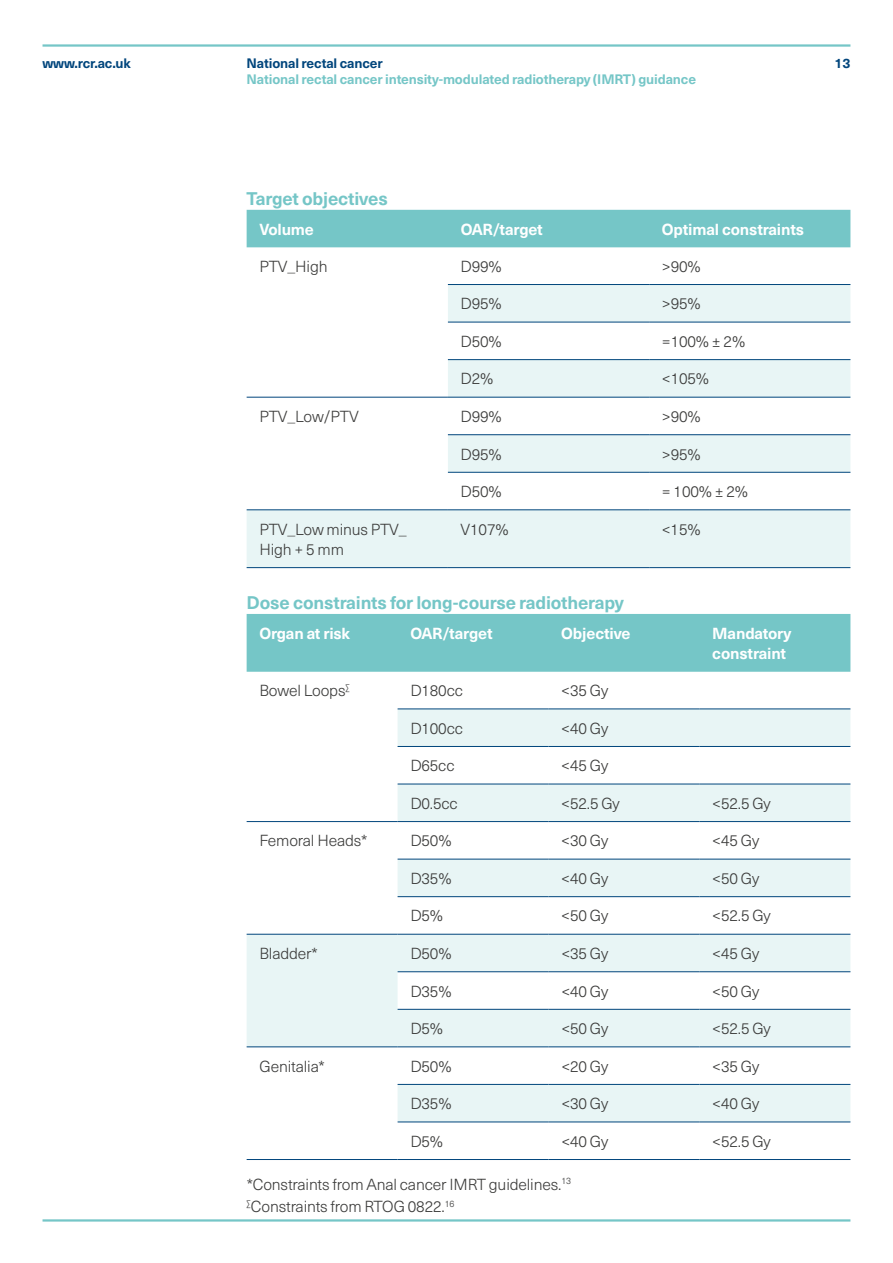
<style>
.page{position:relative;width:893px;height:1263px;background:#fff}
.page>*{position:absolute;margin:0;border:0;box-sizing:border-box;transform-origin:0 0}
.t1{font:700 18px "Neue Haas Unica Pro";letter-spacing:-.01em;color:#75c6c7}
.t2{font:300 15.75px/20.2px "Neue Haas Unica Pro";letter-spacing:-.01em;color:#3c3c3b}
.t3{font:700 15.75px/20.2px "Neue Haas Unica Pro";letter-spacing:-.01em;color:#fff}
.t4{font:700 13.5px "Neue Haas Unica Pro";letter-spacing:-.01em;color:#75c6c7}
.t5{font:700 13.5px "Neue Haas Unica Pro";letter-spacing:-.01em;color:#00457c}
</style>
<div class="page">
<hr style="left:43px;top:1219px;width:807px;height:2px;background:#75c6c7">
<hr style="left:43px;top:44px;width:807px;height:3px;background:#75c6c7">
<div style="left:247px;top:210px;width:603px;height:37px;background:#75c6c7"></div>
<svg style="left:247px;top:284px;width:603px;height:283px"></svg>
<hr style="left:448px;top:284px;width:201px;height:1px;background:#00457c">
<hr style="left:649px;top:284px;width:201px;height:1px;background:#00457c">
<hr style="left:448px;top:322px;width:201px;height:1px;background:#00457c">
<hr style="left:649px;top:322px;width:201px;height:1px;background:#00457c">
<hr style="left:448px;top:359px;width:201px;height:1px;background:#00457c">
<hr style="left:649px;top:359px;width:201px;height:1px;background:#00457c">
<hr style="left:247px;top:397px;width:201px;height:1px;background:#00457c">
<hr style="left:448px;top:397px;width:201px;height:1px;background:#00457c">
<hr style="left:649px;top:397px;width:201px;height:1px;background:#00457c">
<hr style="left:448px;top:434px;width:201px;height:1px;background:#00457c">
<hr style="left:649px;top:434px;width:201px;height:1px;background:#00457c">
<hr style="left:448px;top:472px;width:201px;height:1px;background:#00457c">
<hr style="left:649px;top:472px;width:201px;height:1px;background:#00457c">
<hr style="left:247px;top:509px;width:201px;height:1px;background:#00457c">
<hr style="left:448px;top:509px;width:201px;height:1px;background:#00457c">
<hr style="left:649px;top:509px;width:201px;height:1px;background:#00457c">
<hr style="left:247px;top:567px;width:201px;height:1px;background:#00457c">
<hr style="left:448px;top:567px;width:201px;height:1px;background:#00457c">
<hr style="left:649px;top:567px;width:201px;height:1px;background:#00457c">
<div style="left:247px;top:614px;width:603px;height:58px;background:#75c6c7"></div>
<svg style="left:247px;top:709px;width:603px;height:413px"></svg>
<hr style="left:398px;top:708px;width:151px;height:1px;background:#00457c">
<hr style="left:549px;top:708px;width:150px;height:1px;background:#00457c">
<hr style="left:699px;top:708px;width:151px;height:1px;background:#00457c">
<hr style="left:398px;top:746px;width:151px;height:1px;background:#00457c">
<hr style="left:549px;top:746px;width:150px;height:1px;background:#00457c">
<hr style="left:699px;top:746px;width:151px;height:1px;background:#00457c">
<hr style="left:398px;top:784px;width:151px;height:1px;background:#00457c">
<hr style="left:549px;top:784px;width:150px;height:1px;background:#00457c">
<hr style="left:699px;top:784px;width:151px;height:1px;background:#00457c">
<hr style="left:247px;top:821px;width:151px;height:1px;background:#00457c">
<hr style="left:398px;top:821px;width:151px;height:1px;background:#00457c">
<hr style="left:549px;top:821px;width:150px;height:1px;background:#00457c">
<hr style="left:699px;top:821px;width:151px;height:1px;background:#00457c">
<hr style="left:398px;top:859px;width:151px;height:1px;background:#00457c">
<hr style="left:549px;top:859px;width:150px;height:1px;background:#00457c">
<hr style="left:699px;top:859px;width:151px;height:1px;background:#00457c">
<hr style="left:398px;top:896px;width:151px;height:1px;background:#00457c">
<hr style="left:549px;top:896px;width:150px;height:1px;background:#00457c">
<hr style="left:699px;top:896px;width:151px;height:1px;background:#00457c">
<hr style="left:247px;top:934px;width:151px;height:1px;background:#00457c">
<hr style="left:398px;top:934px;width:151px;height:1px;background:#00457c">
<hr style="left:549px;top:934px;width:150px;height:1px;background:#00457c">
<hr style="left:699px;top:934px;width:151px;height:1px;background:#00457c">
<hr style="left:398px;top:971px;width:151px;height:1px;background:#00457c">
<hr style="left:549px;top:971px;width:150px;height:1px;background:#00457c">
<hr style="left:699px;top:971px;width:151px;height:1px;background:#00457c">
<hr style="left:398px;top:1009px;width:151px;height:1px;background:#00457c">
<hr style="left:549px;top:1009px;width:150px;height:1px;background:#00457c">
<hr style="left:699px;top:1009px;width:151px;height:1px;background:#00457c">
<hr style="left:247px;top:1046px;width:151px;height:1px;background:#00457c">
<hr style="left:398px;top:1046px;width:151px;height:1px;background:#00457c">
<hr style="left:549px;top:1046px;width:150px;height:1px;background:#00457c">
<hr style="left:699px;top:1046px;width:151px;height:1px;background:#00457c">
<hr style="left:398px;top:1084px;width:151px;height:1px;background:#00457c">
<hr style="left:549px;top:1084px;width:150px;height:1px;background:#00457c">
<hr style="left:699px;top:1084px;width:151px;height:1px;background:#00457c">
<hr style="left:398px;top:1121px;width:151px;height:1px;background:#00457c">
<hr style="left:549px;top:1121px;width:150px;height:1px;background:#00457c">
<hr style="left:699px;top:1121px;width:151px;height:1px;background:#00457c">
<hr style="left:247px;top:1159px;width:151px;height:1px;background:#00457c">
<hr style="left:398px;top:1159px;width:151px;height:1px;background:#00457c">
<hr style="left:549px;top:1159px;width:150px;height:1px;background:#00457c">
<hr style="left:699px;top:1159px;width:151px;height:1px;background:#00457c">
<p class="t5" style="left:43px;top:55px;width:90px">www.rcr.ac.uk</p>
<p class="t5" style="left:247px;top:55px;width:138px">National rectal cancer</p>
<p class="t5" style="left:834px;top:55px;width:18px">13</p>
<p class="t4" style="left:247px;top:71px;width:451px">National rectal cancer intensity-modulated radiotherapy (IMRT) guidance</p>
<p class="t1" style="left:247px;top:188px;width:143px">Target objectives</p>
<p class="t3" style="left:259px;top:219px;width:56px">Volume</p>
<p class="t3" style="left:461px;top:219px;width:84px">OAR/target</p>
<p class="t3" style="left:662px;top:219px;width:144px">Optimal constraints</p>
<p class="t2" style="left:259px;top:256px;width:70px">PTV_High</p>
<p class="t2" style="left:461px;top:256px;width:43px">D99%</p>
<p class="t2" style="left:662px;top:256px;width:40px">&gt;90%</p>
<p class="t2" style="left:461px;top:294px;width:43px">D95%</p>
<p class="t2" style="left:662px;top:294px;width:40px">&gt;95%</p>
<p class="t2" style="left:461px;top:331px;width:43px">D50%</p>
<p class="t2" style="left:662px;top:331px;width:85px">=100% ± 2%</p>
<p class="t2" style="left:461px;top:369px;width:34px">D2%</p>
<p class="t2" style="left:662px;top:369px;width:49px">&lt;105%</p>
<p class="t2" style="left:259px;top:407px;width:101px">PTV_Low/PTV</p>
<p class="t2" style="left:461px;top:407px;width:43px">D99%</p>
<p class="t2" style="left:662px;top:407px;width:40px">&gt;90%</p>
<p class="t2" style="left:461px;top:444px;width:43px">D95%</p>
<p class="t2" style="left:662px;top:444px;width:40px">&gt;95%</p>
<p class="t2" style="left:461px;top:482px;width:43px">D50%</p>
<p class="t2" style="left:662px;top:482px;width:88px">= 100% ± 2%</p>
<p class="t2" style="left:259px;top:519px;width:149px">PTV_Low minus PTV_<br>High + 5 mm</p>
<p class="t2" style="left:461px;top:519px;width:50px">V107%</p>
<p class="t2" style="left:662px;top:519px;width:40px">&lt;15%</p>
<p class="t1" style="left:247px;top:592px;width:379px">Dose constraints for long-course radiotherapy</p>
<p class="t3" style="left:259px;top:623px;width:92px">Organ at risk</p>
<p class="t3" style="left:410px;top:623px;width:84px">OAR/target</p>
<p class="t3" style="left:561px;top:623px;width:71px">Objective</p>
<p class="t3" style="left:712px;top:623px;width:80px">Mandatory constraint</p>
<p class="t2" style="left:259px;top:681px;width:92px">Bowel Loops<sup>∑</sup></p>
<p class="t2" style="left:410px;top:681px;width:54px">D180cc</p>
<p class="t2" style="left:561px;top:681px;width:48px">&lt;35 Gy</p>
<p class="t2" style="left:410px;top:718px;width:54px">D100cc</p>
<p class="t2" style="left:561px;top:718px;width:48px">&lt;40 Gy</p>
<p class="t2" style="left:410px;top:756px;width:46px">D65cc</p>
<p class="t2" style="left:561px;top:756px;width:48px">&lt;45 Gy</p>
<p class="t2" style="left:410px;top:793px;width:49px">D0.5cc</p>
<p class="t2" style="left:561px;top:793px;width:60px">&lt;52.5 Gy</p>
<p class="t2" style="left:712px;top:793px;width:60px">&lt;52.5 Gy</p>
<p class="t2" style="left:259px;top:831px;width:110px">Femoral Heads*</p>
<p class="t2" style="left:410px;top:831px;width:43px">D50%</p>
<p class="t2" style="left:561px;top:831px;width:48px">&lt;30 Gy</p>
<p class="t2" style="left:712px;top:831px;width:48px">&lt;45 Gy</p>
<p class="t2" style="left:410px;top:868px;width:43px">D35%</p>
<p class="t2" style="left:561px;top:868px;width:48px">&lt;40 Gy</p>
<p class="t2" style="left:712px;top:868px;width:48px">&lt;50 Gy</p>
<p class="t2" style="left:410px;top:906px;width:34px">D5%</p>
<p class="t2" style="left:561px;top:906px;width:48px">&lt;50 Gy</p>
<p class="t2" style="left:712px;top:906px;width:60px">&lt;52.5 Gy</p>
<p class="t2" style="left:259px;top:944px;width:60px">Bladder*</p>
<p class="t2" style="left:410px;top:944px;width:43px">D50%</p>
<p class="t2" style="left:561px;top:944px;width:48px">&lt;35 Gy</p>
<p class="t2" style="left:712px;top:944px;width:48px">&lt;45 Gy</p>
<p class="t2" style="left:410px;top:981px;width:43px">D35%</p>
<p class="t2" style="left:561px;top:981px;width:48px">&lt;40 Gy</p>
<p class="t2" style="left:712px;top:981px;width:48px">&lt;50 Gy</p>
<p class="t2" style="left:410px;top:1019px;width:34px">D5%</p>
<p class="t2" style="left:561px;top:1019px;width:48px">&lt;50 Gy</p>
<p class="t2" style="left:712px;top:1019px;width:60px">&lt;52.5 Gy</p>
<p class="t2" style="left:259px;top:1056px;width:67px">Genitalia*</p>
<p class="t2" style="left:410px;top:1056px;width:43px">D50%</p>
<p class="t2" style="left:561px;top:1056px;width:48px">&lt;20 Gy</p>
<p class="t2" style="left:712px;top:1056px;width:48px">&lt;35 Gy</p>
<p class="t2" style="left:410px;top:1094px;width:43px">D35%</p>
<p class="t2" style="left:561px;top:1094px;width:48px">&lt;30 Gy</p>
<p class="t2" style="left:712px;top:1094px;width:48px">&lt;40 Gy</p>
<p class="t2" style="left:410px;top:1131px;width:34px">D5%</p>
<p class="t2" style="left:561px;top:1131px;width:48px">&lt;40 Gy</p>
<p class="t2" style="left:712px;top:1131px;width:60px">&lt;52.5 Gy</p>
<p class="t2" style="left:247px;top:1173px;width:326px;line-height:22.5px">*Constraints from Anal cancer IMRT guidelines.<sup>13 ∑</sup>Constraints from RTOG 0822.<sup>16</sup></p>
</div>
